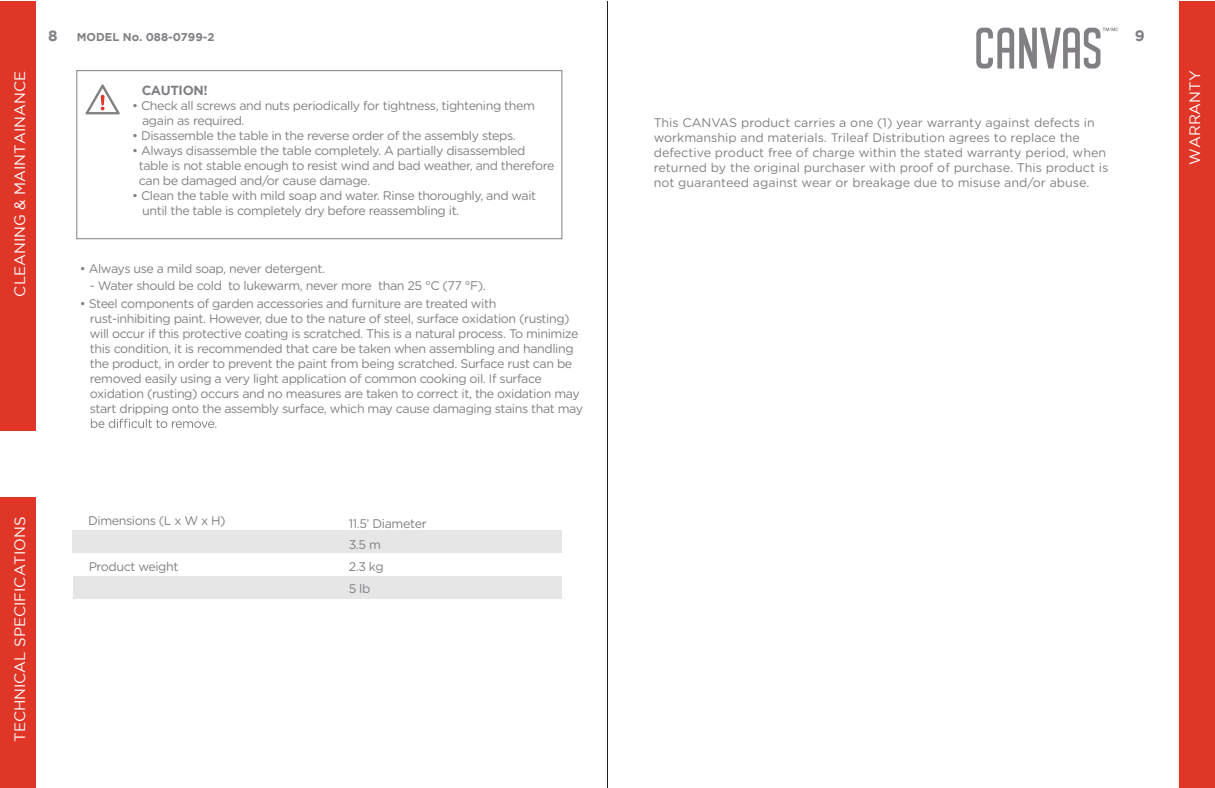
<style>
.page{position:relative;width:1215px;height:788px;background:#fff}
.page>*{position:absolute;margin:0;border:0;box-sizing:border-box;transform-origin:0 0}
.t1{font:15px "Gotham";color:#fff}
.t2{font:700 15px "Gotham";color:#817f83}
.t3{font:700 13.12px "Gotham";letter-spacing:-.03em;color:#817f83}
.t4{font:12.5px/15px "Gotham Rounded";letter-spacing:-.035em;color:#817f83}
.t5{font:12.5px/15px "Gotham Rounded";color:#817f83}
.t6{font:700 11.25px "Gotham";color:#817f83}
</style>
<div class="page">
<div style="left:0;top:1px;width:36px;height:430px;background:#df3628"></div>
<div style="left:0;top:497px;width:36px;height:290px;background:#df3628"></div>
<div style="left:1179px;top:1px;width:36px;height:786px;background:#df3628"></div>
<svg style="left:976px;top:28px;width:142px;height:41px"></svg>
<hr style="left:1214px;top:1px;width:1px;height:787px;background:#df3628">
<hr style="left:1179px;top:1px;width:1px;height:787px;background:#df3628">
<svg style="left:85px;top:84px;width:35px;height:30px"></svg>
<hr style="left:607px;top:1px;width:1px;height:787px;background:#232021">
<div style="left:72px;top:530px;width:490px;height:23px;background:#e6e6e7"></div>
<div style="left:73px;top:575px;width:489px;height:23px;background:#e6e6e7"></div>
<div style="left:76px;top:70px;width:486px;height:169px;border:1px solid #817f83"></div>
<svg style="left:91px;top:418px;width:125px;height:10px"></svg>
<p class="t1" style="left:11px;top:296px;width:227px;rotate:-90deg">CLEANING &amp; MAINTAINANCE</p>
<p class="t2" style="left:48px;top:27px;width:11px">8</p>
<p class="t6" style="left:77px;top:31px;width:139px">MODEL No. 088-0799-2</p>
<p class="t3" style="left:142px;top:83px;width:68px">CAUTION!</p>
<p class="t4" style="left:142px;top:97px;width:394px;text-indent:-10px">• Check all screws and nuts periodically for tightness, tightening them again as required.</p>
<p class="t4" style="left:132px;top:127px;width:385px">• Disassemble the table in the reverse order of the assembly steps.</p>
<p class="t4" style="left:139px;top:142px;width:417px;text-indent:-7px">• Always disassemble the table completely. A partially disassembled table is not stable enough to resist wind and bad weather, and therefore can be damaged and/or cause damage.</p>
<p class="t4" style="left:142px;top:187px;width:396px;text-indent:-10px">• Clean the table with mild soap and water. Rinse thoroughly, and wait until the table is completely dry before reassembling it.</p>
<p class="t4" style="left:80px;top:260px;width:247px">• Always use a mild soap, never detergent.</p>
<p class="t4" style="left:90px;top:278px;width:398px">- Water should be cold to lukewarm, never more than 25 °C (77 °F).</p>
<p class="t4" style="left:90px;top:295px;width:495px;text-indent:-10px">• Steel components of garden accessories and furniture are treated with<br>rust-inhibiting paint. However, due to the nature of steel, surface oxidation (rusting) will occur if this protective coating is scratched. This is a natural process. To minimize this condition, it is recommended that care be taken when assembling and handling the product, in order to prevent the paint from being scratched. Surface rust can be removed easily using a very light application of common cooking oil. If surface oxidation (rusting) occurs and no measures are taken to correct it, the oxidation may start dripping onto the assembly surface, which may cause damaging stains that may</p>
<p class="t1" style="left:11px;top:742px;width:227px;rotate:-90deg">TECHNICAL SPECIFICATIONS</p>
<p class="t4" style="left:88px;top:512px;width:139px">Dimensions (L x W x H)</p>
<p class="t4" style="left:89px;top:559px;width:91px">Product weight</p>
<p class="t4" style="left:349px;top:511px;width:80px;line-height:22px">11.5’ Diameter<br>3.5 m<br>2.3 kg<br>5 lb</p>
<p class="t2" style="left:1135px;top:27px;width:11px">9</p>
<p class="t5" style="left:654px;top:115px;width:456px">This CANVAS product carries a one (1) year warranty against defects in workmanship and materials. Trileaf Distribution agrees to replace the defective product free of charge within the stated warranty period, when returned by the original purchaser with proof of purchase. This product is not guaranteed against wear or breakage due to misuse and/or abuse.</p>
<p class="t1" style="left:1186px;top:165px;width:96px;rotate:-90deg">WARRANTY</p>
</div>
